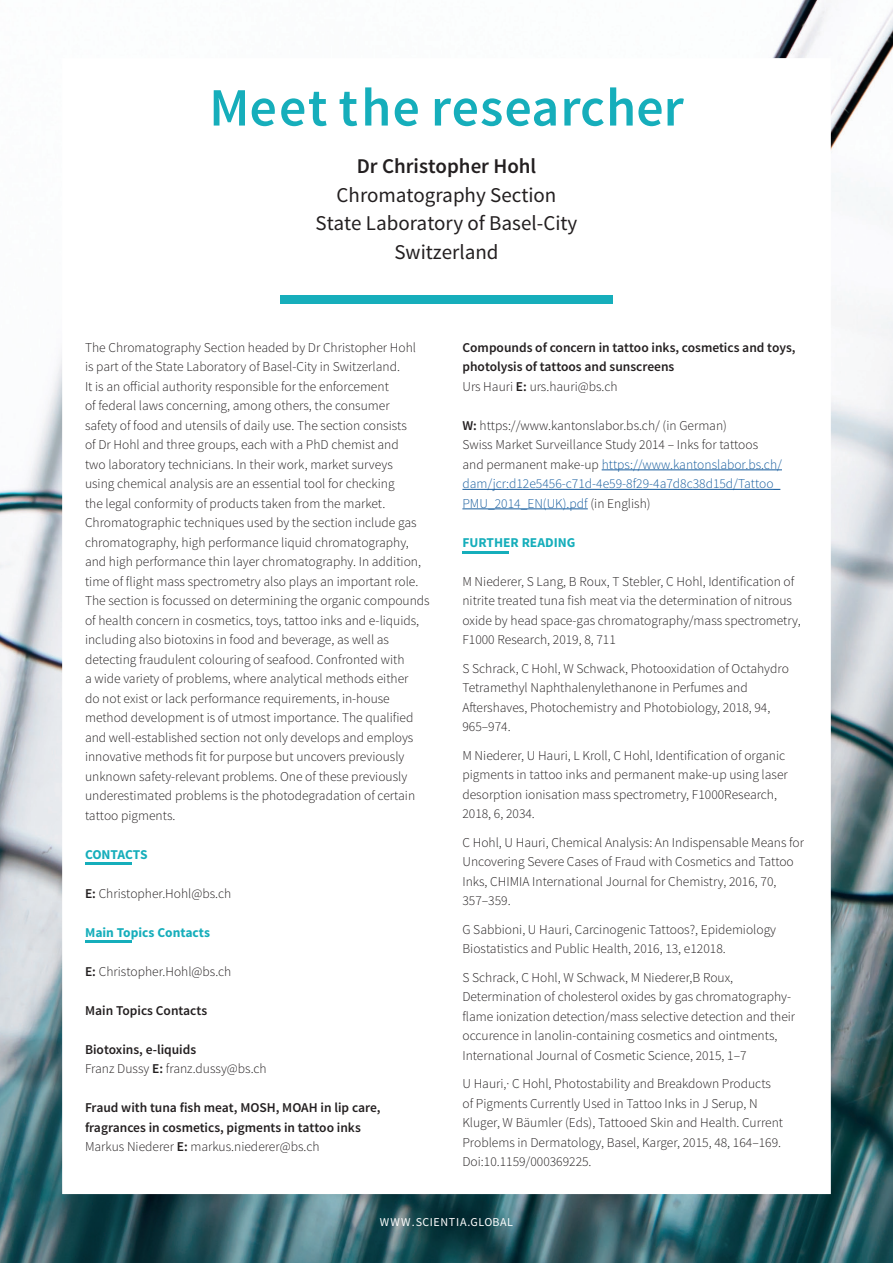
<style>
.page{position:relative;width:893px;height:1263px;background:#fff}
.page>*{position:absolute;margin:0;border:0;box-sizing:border-box;transform-origin:0 0}
.t1{font:600 54px "Source Sans Pro";letter-spacing:.02em;color:#16aebb}
.t2{font:21px "Source Sans Pro";color:#231f20}
.t3{font:600 21px "Source Sans Pro";color:#231f20}
.t4{font:300 13.5px/19.5px "Source Sans Pro";color:#231f20}
.t5{font:600 13.5px/19.5px "Source Sans Pro";color:#231f20}
.t6{font:300 13.5px/19.5px "Source Sans Pro";color:#175d9e}
.t7{font:700 13.5px "Source Sans Pro";color:#16aebb}
.t8{font:12px "Source Sans Pro";letter-spacing:.05em;color:#fff}
.s1{font-weight:600}
.s2{color:#231f20}
</style>
<div class="page">
<img style="left:0;top:0;width:893px;height:1263px">
<div style="left:62px;top:58px;width:769px;height:1136px;background:#fff"></div>
<hr style="left:602px;top:469px;width:180px;height:1px;background:#175d9e">
<hr style="left:462px;top:489px;width:318px;height:1px;background:#175d9e">
<hr style="left:462px;top:508px;width:126px;height:1px;background:#175d9e">
<div style="left:280px;top:296px;width:333px;height:8px;background:#16aebb"></div>
<hr style="left:462px;top:551px;width:47px;height:3px;background:#16aebb">
<hr style="left:85px;top:862px;width:47px;height:3px;background:#16aebb">
<hr style="left:85px;top:940px;width:47px;height:3px;background:#16aebb">
<p class="t1" style="left:209px;top:74px;width:476px">Meet the researcher</p>
<p class="t3" style="left:357px;top:153px;width:181px">Dr Christopher Hohl</p>
<p class="t2" style="left:337px;top:182px;width:221px">Chromatography Section</p>
<p class="t2" style="left:316px;top:210px;width:263px">State Laboratory of Basel-City</p>
<p class="t2" style="left:394px;top:239px;width:106px">Switzerland</p>
<p class="t4" style="left:85px;top:337px;width:346px">The Chromatography Section headed by Dr Christopher Hohl<br>is part of the State Laboratory of Basel-City in Switzerland.<br>It is an official authority responsible for the enforcement<br>of federal laws concerning, among others, the consumer<br>safety of food and utensils of daily use. The section consists<br>of Dr Hohl and three groups, each with a PhD chemist and<br>two laboratory technicians. In their work, market surveys<br>using chemical analysis are an essential tool for checking<br>the legal conformity of products taken from the market.<br>Chromatographic techniques used by the section include gas chromatography, high performance liquid chromatography, and high performance thin layer chromatography. In addition, time of flight mass spectrometry also plays an important role.<br>The section is focussed on determining the organic compounds of health concern in cosmetics, toys, tattoo inks and e-liquids, including also biotoxins in food and beverage, as well as detecting fraudulent colouring of seafood. Confronted with<br>a wide variety of problems, where analytical methods either<br>do not exist or lack performance requirements, in-house method development is of utmost importance. The qualified and well-established section not only develops and employs innovative methods fit for purpose but uncovers previously unknown safety-relevant problems. One of these previously underestimated problems is the photodegradation of certain tattoo pigments.</p>
<p class="t7" style="left:85px;top:845px;width:64px">CONTACTS</p>
<p class="t4" style="left:85px;top:883px;width:148px"><span class="s1">E:</span> Christopher.Hohl@bs.ch</p>
<p class="t7" style="left:85px;top:923px;width:127px">Main Topics Contacts</p>
<p class="t4" style="left:85px;top:961px;width:148px"><span class="s1">E:</span> Christopher.Hohl@bs.ch</p>
<p class="t5" style="left:85px;top:1001px;width:124px">Main Topics Contacts</p>
<p class="t5" style="left:85px;top:1040px;width:113px">Biotoxins, e-liquids</p>
<p class="t4" style="left:85px;top:1059px;width:183px">Franz Dussy <span class="s1">E:</span> franz.dussy@bs.ch</p>
<p class="t5" style="left:85px;top:1098px;width:297px">Fraud with tuna fish meat, MOSH, MOAH in lip care, fragrances in cosmetics, pigments in tattoo inks</p>
<p class="t4" style="left:85px;top:1137px;width:236px">Markus Niederer <span class="s1">E:</span> markus.niederer@bs.ch</p>
<p class="t5" style="left:462px;top:338px;width:335px">Compounds of concern in tattoo inks, cosmetics and toys, photolysis of tattoos and sunscreens</p>
<p class="t4" style="left:462px;top:376px;width:157px">Urs Hauri <span class="s1">E:</span> urs.hauri@bs.ch</p>
<p class="t4" style="left:462px;top:415px;width:266px"><span class="s1">W:</span> https://www.kantonslabor.bs.ch/ (in German)</p>
<p class="t6" style="left:462px;top:435px;width:321px"><span class="s2">Swiss Market Surveillance Study 2014 – Inks for tattoos and permanent make-up</span> https://www.kantonslabor.bs.ch/ dam/jcr:d12e5456-c71d-4e59-8f29-4a7d8c38d15d/Tattoo_ PMU_2014_EN(UK).pdf <span class="s2">(in English)</span></p>
<p class="t7" style="left:462px;top:533px;width:114px">FURTHER READING</p>
<p class="t4" style="left:462px;top:571px;width:340px">M Niederer, S Lang, B Roux, T Stebler, C Hohl, Identification of nitrite treated tuna fish meat via the determination of nitrous oxide by head space-gas chromatography/mass spectrometry, F1000 Research, 2019, 8, 711</p>
<p class="t4" style="left:462px;top:658px;width:328px">S Schrack, C Hohl, W Schwack, Photooxidation of Octahydro Tetramethyl Naphthalenylethanone in Perfumes and Aftershaves, Photochemistry and Photobiology, 2018, 94, 965–974.</p>
<p class="t4" style="left:462px;top:745px;width:327px">M Niederer, U Hauri, L Kroll, C Hohl, Identification of organic pigments in tattoo inks and permanent make-up using laser desorption ionisation mass spectrometry, F1000Research, 2018, 6, 2034.</p>
<p class="t4" style="left:462px;top:832px;width:343px">C Hohl, U Hauri, Chemical Analysis: An Indispensable Means for Uncovering Severe Cases of Fraud with Cosmetics and Tattoo Inks, CHIMIA International Journal for Chemistry, 2016, 70, 357–359.</p>
<p class="t4" style="left:462px;top:919px;width:315px">G Sabbioni, U Hauri, Carcinogenic Tattoos?, Epidemiology<br>Biostatistics and Public Health, 2016, 13, e12018.</p>
<p class="t4" style="left:462px;top:967px;width:334px">S Schrack, C Hohl, W Schwack, M Niederer,B Roux, Determination of cholesterol oxides by gas chromatography&shy;flame ionization detection/mass selective detection and their occurence in lanolin-containing cosmetics and ointments, International Journal of Cosmetic Science, 2015, 1–7</p>
<p class="t4" style="left:462px;top:1074px;width:322px">U Hauri,· C Hohl, Photostability and Breakdown Products of Pigments Currently Used in Tattoo Inks in J Serup, N Kluger, W Bäumler (Eds), Tattooed Skin and Health. Current Problems in Dermatology, Basel, Karger, 2015, 48, 164–169.<br>Doi:10.1159/000369225.</p>
<p class="t8" style="left:380px;top:1214px;width:135px">WWW.SCIENTIA.GLOBAL</p>
</div>
